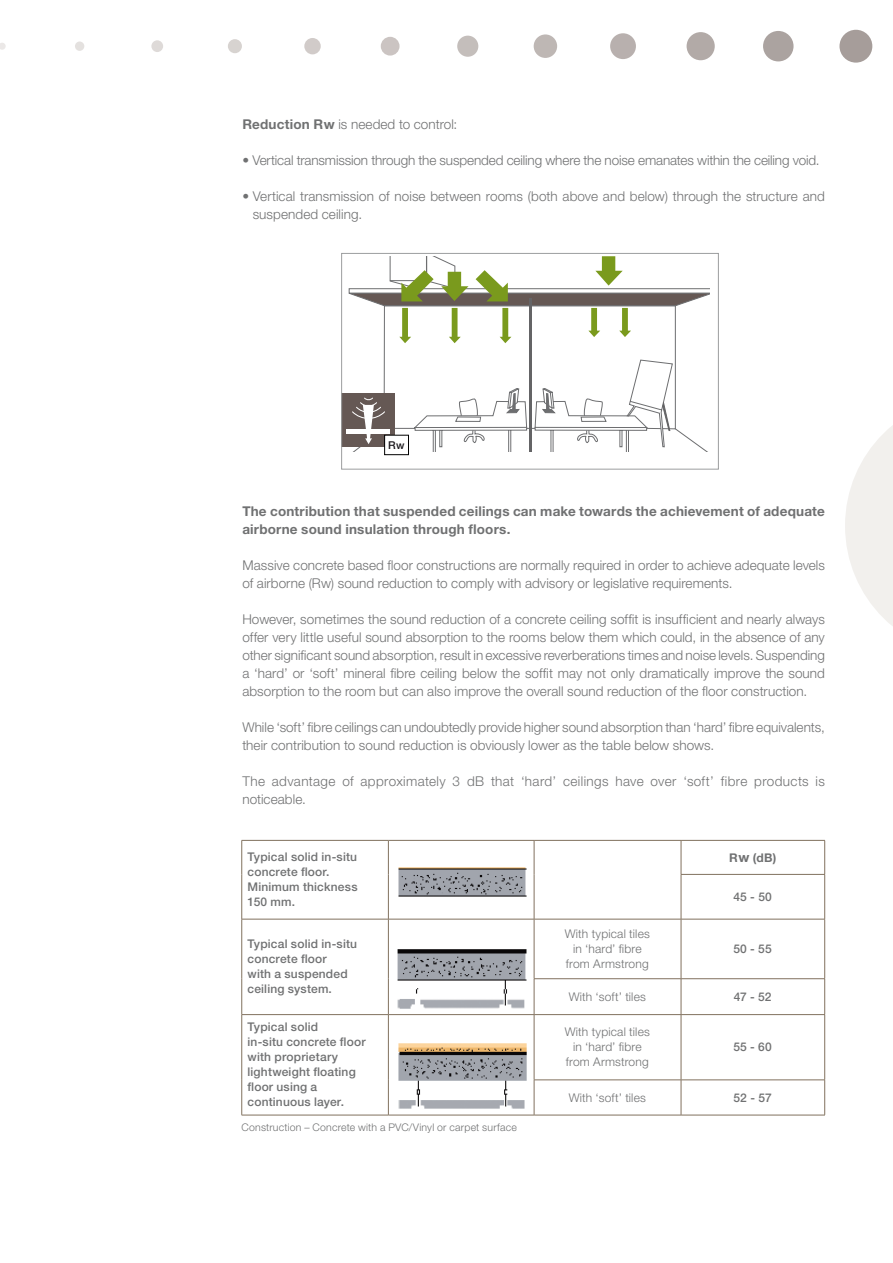
<style>
.page{position:relative;width:893px;height:1263px;background:#fff}
.page>*{position:absolute;margin:0;border:0;box-sizing:border-box;transform-origin:0 0}
.t1{font:300 13.5px/18px "Helvetica Neue LT Std";letter-spacing:.005em;color:#707172}
.t2{font:700 13.5px/18px "Helvetica Neue LT Std";letter-spacing:.015em;color:#707172}
.t3{font:300 13.5px/18px "Helvetica Neue LT Std";letter-spacing:.025em;color:#707172}
.t4{font:500 12px/15px "Helvetica Neue LT Std";letter-spacing:.015em;color:#707172}
.t5{font:300 12px/15px "Helvetica Neue LT Std";letter-spacing:.015em;color:#707172;text-align:center}
.t6{font:700 12px "Helvetica Neue LT Std";color:#707172}
.t7{font:500 10.8px "Helvetica Neue LT Std";color:#1a171b}
.t8{font:300 10.5px "Helvetica Neue LT Std";letter-spacing:.02em;color:#707172}
.s1{font-weight:700}
.s2{font-size:13.5px}
</style>
<div class="page">
<div style="left:342px;top:393px;width:53px;height:54px;background:#655854"></div>
<div style="left:346px;top:429px;width:44px;height:5px;background:#fff"></div>
<svg style="left:349px;top:256px;width:361px;height:195px"></svg>
<div style="left:341px;top:253px;width:378px;height:216px;border:1px solid #9c9e9f"></div>
<svg style="left:845px;top:425px;width:48px;height:201px"></svg>
<div style="left:839px;top:30px;width:33px;height:33px;background:#a69d9a;border-radius:50%"></div>
<div style="left:763px;top:31px;width:30px;height:30px;background:#aba3a0;border-radius:50%"></div>
<div style="left:687px;top:32px;width:28px;height:28px;background:#b2aaa7;border-radius:50%"></div>
<div style="left:610px;top:33px;width:26px;height:26px;background:#b8b0ae;border-radius:50%"></div>
<div style="left:534px;top:34px;width:23px;height:24px;background:#beb7b4;border-radius:50%"></div>
<div style="left:457px;top:36px;width:21px;height:21px;background:#c4bebb;border-radius:50%"></div>
<svg style="left:381px;top:37px;width:19px;height:19px"></svg>
<div style="left:304px;top:38px;width:17px;height:16px;background:#d1cbc9;border-radius:50%"></div>
<div style="left:228px;top:39px;width:14px;height:14px;background:#d7d3d0;border-radius:50%"></div>
<div style="left:151px;top:40px;width:12px;height:12px;background:#dedad8;border-radius:50%"></div>
<div style="left:75px;top:41px;width:9px;height:10px;background:#e4e1df;border-radius:50%"></div>
<svg style="left:0;top:43px;width:6px;height:7px"></svg>
<div style="left:385px;top:435px;width:23px;height:20px;background:#fff"></div>
<div style="left:384px;top:435px;width:25px;height:20px;border:1px solid #000"></div>
<svg style="left:242px;top:841px;width:582px;height:274px"></svg>
<hr style="left:241px;top:840px;width:1px;height:34px;background:#81715e">
<hr style="left:241px;top:874px;width:1px;height:45px;background:#81715e">
<hr style="left:241px;top:919px;width:1px;height:60px;background:#81715e">
<hr style="left:241px;top:979px;width:1px;height:35px;background:#81715e">
<hr style="left:242px;top:840px;width:146px;height:1px;background:#81715e">
<hr style="left:388px;top:840px;width:146px;height:1px;background:#81715e">
<hr style="left:534px;top:840px;width:147px;height:1px;background:#81715e">
<hr style="left:681px;top:840px;width:144px;height:1px;background:#81715e">
<hr style="left:388px;top:840px;width:1px;height:34px;background:#81715e">
<hr style="left:534px;top:840px;width:1px;height:34px;background:#81715e">
<hr style="left:681px;top:840px;width:1px;height:34px;background:#81715e">
<hr style="left:824px;top:840px;width:1px;height:34px;background:#81715e">
<hr style="left:388px;top:874px;width:1px;height:45px;background:#81715e">
<hr style="left:534px;top:874px;width:1px;height:45px;background:#81715e">
<hr style="left:681px;top:875px;width:1px;height:44px;background:#81715e">
<hr style="left:824px;top:875px;width:1px;height:44px;background:#81715e">
<hr style="left:388px;top:919px;width:1px;height:60px;background:#81715e">
<hr style="left:534px;top:919px;width:1px;height:59px;background:#81715e">
<hr style="left:681px;top:919px;width:1px;height:59px;background:#81715e">
<hr style="left:824px;top:919px;width:1px;height:59px;background:#81715e">
<hr style="left:388px;top:979px;width:1px;height:35px;background:#81715e">
<hr style="left:534px;top:979px;width:1px;height:35px;background:#81715e">
<hr style="left:681px;top:979px;width:1px;height:35px;background:#81715e">
<hr style="left:824px;top:979px;width:1px;height:35px;background:#81715e">
<hr style="left:681px;top:874px;width:144px;height:1px;background:#81715e">
<hr style="left:242px;top:919px;width:146px;height:1px;background:#81715e">
<hr style="left:388px;top:919px;width:146px;height:1px;background:#81715e">
<hr style="left:534px;top:919px;width:147px;height:1px;background:#81715e">
<hr style="left:681px;top:919px;width:144px;height:1px;background:#81715e">
<hr style="left:534px;top:978px;width:147px;height:1px;background:#81715e">
<hr style="left:681px;top:978px;width:144px;height:1px;background:#81715e">
<hr style="left:241px;top:1015px;width:1px;height:65px;background:#81715e">
<hr style="left:241px;top:1080px;width:1px;height:35px;background:#81715e">
<hr style="left:242px;top:1014px;width:146px;height:1px;background:#81715e">
<hr style="left:388px;top:1014px;width:146px;height:1px;background:#81715e">
<hr style="left:534px;top:1014px;width:147px;height:1px;background:#81715e">
<hr style="left:681px;top:1014px;width:144px;height:1px;background:#81715e">
<hr style="left:388px;top:1015px;width:1px;height:65px;background:#81715e">
<hr style="left:534px;top:1015px;width:1px;height:65px;background:#81715e">
<hr style="left:681px;top:1015px;width:1px;height:65px;background:#81715e">
<hr style="left:824px;top:1015px;width:1px;height:65px;background:#81715e">
<hr style="left:388px;top:1080px;width:1px;height:35px;background:#81715e">
<hr style="left:534px;top:1080px;width:1px;height:35px;background:#81715e">
<hr style="left:681px;top:1080px;width:1px;height:35px;background:#81715e">
<hr style="left:824px;top:1080px;width:1px;height:35px;background:#81715e">
<hr style="left:534px;top:1079px;width:147px;height:1px;background:#81715e">
<hr style="left:681px;top:1079px;width:144px;height:1px;background:#81715e">
<hr style="left:242px;top:1115px;width:146px;height:1px;background:#81715e">
<hr style="left:388px;top:1115px;width:146px;height:1px;background:#81715e">
<hr style="left:534px;top:1115px;width:147px;height:1px;background:#81715e">
<hr style="left:681px;top:1115px;width:144px;height:1px;background:#81715e">
<p class="t1" style="left:242px;top:115px;width:217px"><span class="s1">Reduction Rw</span> is needed to control:</p>
<p class="t1" style="left:242px;top:151px;width:579px">• Vertical transmission through the suspended ceiling where the noise emanates within the ceiling void.</p>
<p class="t1" style="left:253px;top:187px;width:574px;text-indent:-10px">• Vertical transmission of noise between rooms (both above and below) through the structure and suspended ceiling.</p>
<p class="t7" style="left:388px;top:438px;width:18px">Rw</p>
<p class="t2" style="left:242px;top:502px;width:584px">The contribution that suspended ceilings can make towards the achievement of adequate airborne sound insulation through floors.</p>
<p class="t1" style="left:242px;top:556px;width:584px">Massive concrete based floor constructions are normally required in order to achieve adequate levels of airborne (Rw) sound reduction to comply with advisory or legislative requirements.</p>
<p class="t1" style="left:242px;top:610px;width:584px;text-align:justify">However, sometimes the sound reduction of a concrete ceiling soffit is insufficient and nearly always offer very little useful sound absorption to the rooms below them which could, in the absence of any other significant sound absorption, result in excessive reverberations times and noise levels. Suspending a ‘hard’ or ‘soft’ mineral fibre ceiling below the soffit may not only dramatically improve the sound absorption to the room but can also improve the overall sound reduction of the floor construction.</p>
<p class="t1" style="left:242px;top:718px;width:584px">While ‘soft’ fibre ceilings can undoubtedly provide higher sound absorption than ‘hard’ fibre equivalents, their contribution to sound reduction is obviously lower as the table below shows.</p>
<p class="t3" style="left:242px;top:772px;width:584px">The advantage of approximately 3 dB that ‘hard’ ceilings have over ‘soft’ fibre products is noticeable.</p>
<p class="t4" style="left:248px;top:849px;width:112px">Typical solid in-situ concrete floor.<br>Minimum thickness<br>150 mm.</p>
<p class="t6" style="left:729px;top:850px;width:49px">R<span class="s2">w</span> (dB)</p>
<p class="t4" style="left:733px;top:889px;width:40px">45 - 50</p>
<p class="t4" style="left:248px;top:936px;width:111px">Typical solid in-situ concrete floor<br>with a suspended ceiling system.</p>
<p class="t5" style="left:565px;top:926px;width:87px">With typical tiles in ‘hard’ fibre from Armstrong</p>
<p class="t4" style="left:733px;top:941px;width:40px">50 - 55</p>
<p class="t5" style="left:569px;top:989px;width:79px">With ‘soft’ tiles</p>
<p class="t4" style="left:734px;top:989px;width:39px">47 - 52</p>
<p class="t4" style="left:248px;top:1019px;width:120px">Typical solid<br>in-situ concrete floor with proprietary lightweight floating floor using a continuous layer.</p>
<p class="t5" style="left:565px;top:1024px;width:87px">With typical tiles in ‘hard’ fibre from Armstrong</p>
<p class="t4" style="left:733px;top:1039px;width:40px">55 - 60</p>
<p class="t5" style="left:569px;top:1089px;width:79px">With ‘soft’ tiles</p>
<p class="t4" style="left:734px;top:1089px;width:40px">52 - 57</p>
<p class="t8" style="left:242px;top:1121px;width:277px">Construction – Concrete with a PVC/Vinyl or carpet surface</p>
</div>
